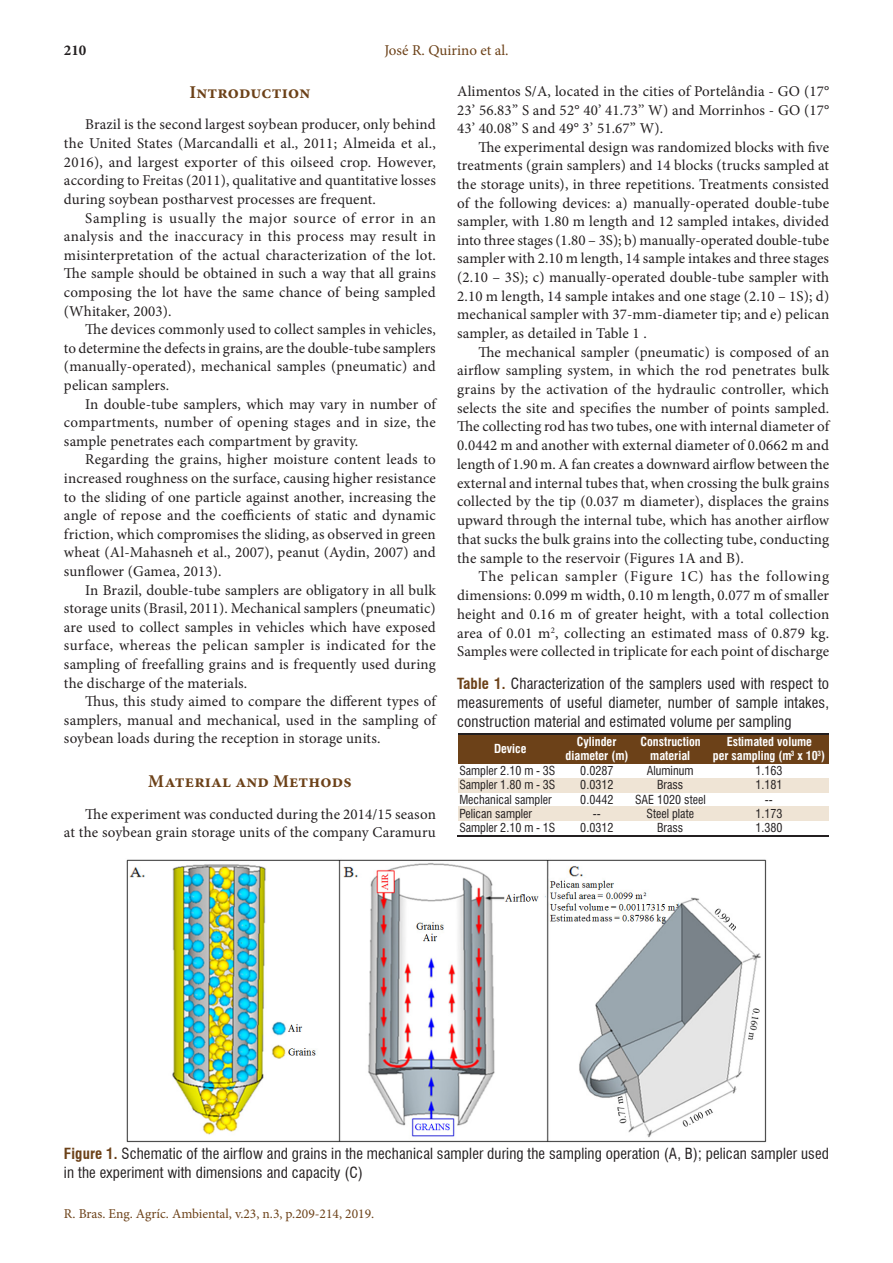
<style>
.page{position:relative;width:893px;height:1263px;background:#fff}
.page>*{position:absolute;margin:0;border:0;box-sizing:border-box;transform-origin:0 0}
.t1{font:700 18px "Minion Pro";letter-spacing:.01em;color:#6c4118}
.t2{font:15px/18.6px "Minion Pro";letter-spacing:.01em;color:#231f20;text-align:justify}
.t3{font:condensed 15px/18.8px "Swiss 721 BT";letter-spacing:.01em;color:#231f20}
.t4{font:15px "Minion Pro";color:#6c4118}
.t5{font:700 15px "Minion Pro";color:#231f20}
.t6{font:13.5px "Minion Pro";color:#6c4118}
.t7{font:condensed 12.15px "Swiss 721 BT";color:#231f20}
.t8{font:700 condensed 12.15px/14.1px "Swiss 721 BT";color:#fff;text-align:center}
.s1{font-weight:700;color:#6c4118}
</style>
<div class="page">
<img style="left:126px;top:859px;width:641px;height:284px">
<div style="left:458px;top:735px;width:104px;height:7px;background:#6c4118"></div>
<svg style="left:458px;top:742px;width:1px;height:14px"></svg>
<div style="left:458px;top:756px;width:104px;height:7px;background:#6c4118"></div>
<div style="left:459px;top:742px;width:102px;height:14px;background:#6c4118"></div>
<div style="left:562px;top:735px;width:69px;height:14px;background:#6c4118"></div>
<div style="left:562px;top:749px;width:69px;height:14px;background:#6c4118"></div>
<div style="left:632px;top:735px;width:76px;height:14px;background:#6c4118"></div>
<div style="left:632px;top:749px;width:76px;height:14px;background:#6c4118"></div>
<svg style="left:828px;top:735px;width:1px;height:28px"></svg>
<div style="left:710px;top:735px;width:118px;height:14px;background:#6c4118"></div>
<div style="left:710px;top:749px;width:118px;height:14px;background:#6c4118"></div>
<hr style="left:458px;top:734px;width:104px;height:1px;background:#231f20">
<svg style="left:561px;top:734px;width:2px;height:22px"></svg>
<hr style="left:563px;top:734px;width:68px;height:1px;background:#231f20">
<svg style="left:631px;top:734px;width:2px;height:29px"></svg>
<hr style="left:633px;top:734px;width:76px;height:1px;background:#231f20">
<svg style="left:708px;top:734px;width:2px;height:29px"></svg>
<hr style="left:710px;top:734px;width:118px;height:1px;background:#231f20">
<svg style="left:458px;top:778px;width:1px;height:14px"></svg>
<div style="left:459px;top:778px;width:102px;height:14px;background:#efe4d5"></div>
<svg style="left:561px;top:778px;width:1px;height:14px"></svg>
<div style="left:562px;top:778px;width:69px;height:14px;background:#efe4d5"></div>
<svg style="left:631px;top:778px;width:1px;height:14px"></svg>
<div style="left:632px;top:778px;width:76px;height:14px;background:#efe4d5"></div>
<svg style="left:708px;top:778px;width:2px;height:14px"></svg>
<svg style="left:828px;top:778px;width:1px;height:14px"></svg>
<div style="left:710px;top:778px;width:118px;height:14px;background:#efe4d5"></div>
<svg style="left:458px;top:807px;width:1px;height:14px"></svg>
<div style="left:459px;top:807px;width:102px;height:14px;background:#efe4d5"></div>
<svg style="left:561px;top:807px;width:1px;height:14px"></svg>
<div style="left:562px;top:807px;width:69px;height:14px;background:#efe4d5"></div>
<svg style="left:631px;top:807px;width:1px;height:14px"></svg>
<div style="left:632px;top:807px;width:76px;height:14px;background:#efe4d5"></div>
<svg style="left:708px;top:807px;width:2px;height:14px"></svg>
<svg style="left:828px;top:807px;width:1px;height:14px"></svg>
<div style="left:710px;top:807px;width:118px;height:14px;background:#efe4d5"></div>
<hr style="left:458px;top:835px;width:104px;height:2px;background:#231f20">
<hr style="left:562px;top:835px;width:69px;height:2px;background:#231f20">
<hr style="left:632px;top:835px;width:77px;height:2px;background:#231f20">
<hr style="left:709px;top:835px;width:119px;height:2px;background:#231f20">
<p class="t5" style="left:64px;top:40px;width:24px">210</p>
<p class="t4" style="left:384px;top:40px;width:126px">José R. Quirino et al.</p>
<p class="t1" style="left:190px;top:80px;width:122px">Introduction</p>
<p class="t2" style="left:64px;top:115px;width:373px;text-indent:21px">Brazil is the second largest soybean producer, only behind the United States (Marcandalli et al., 2011; Almeida et al., 2016), and largest exporter of this oilseed crop. However, according to Freitas (2011), qualitative and quantitative losses during soybean postharvest processes are frequent.</p>
<p class="t2" style="left:64px;top:208px;width:373px;text-indent:21px">Sampling is usually the major source of error in an analysis and the inaccuracy in this process may result in misinterpretation of the actual characterization of the lot.<br>The sample should be obtained in such a way that all grains composing the lot have the same chance of being sampled (Whitaker, 2003).</p>
<p class="t2" style="left:64px;top:320px;width:373px;text-indent:21px">The devices commonly used to collect samples in vehicles, to determine the defects in grains, are the double-tube samplers (manually-operated), mechanical samples (pneumatic) and pelican samplers.</p>
<p class="t2" style="left:64px;top:394px;width:373px;text-indent:21px">In double-tube samplers, which may vary in number of compartments, number of opening stages and in size, the sample penetrates each compartment by gravity.</p>
<p class="t2" style="left:64px;top:450px;width:373px;text-indent:21px">Regarding the grains, higher moisture content leads to increased roughness on the surface, causing higher resistance to the sliding of one particle against another, increasing the angle of repose and the coefficients of static and dynamic friction, which compromises the sliding, as observed in green wheat (Al-Mahasneh et al., 2007), peanut (Aydin, 2007) and sunflower (Gamea, 2013).</p>
<p class="t2" style="left:64px;top:580px;width:373px;text-indent:21px">In Brazil, double-tube samplers are obligatory in all bulk storage units (Brasil, 2011). Mechanical samplers (pneumatic) are used to collect samples in vehicles which have exposed surface, whereas the pelican sampler is indicated for the sampling of freefalling grains and is frequently used during the discharge of the materials.</p>
<p class="t2" style="left:64px;top:692px;width:373px;text-indent:21px">Thus, this study aimed to compare the different types of samplers, manual and mechanical, used in the sampling of soybean loads during the reception in storage units.</p>
<p class="t1" style="left:148px;top:769px;width:205px">Material and Methods</p>
<p class="t2" style="left:64px;top:805px;width:373px;text-align:right">The experiment was conducted during the 2014/15 season<br>at the soybean grain storage units of the company Caramuru</p>
<p class="t2" style="left:457px;top:82px;width:374px">Alimentos S/A, located in the cities of Portelândia - GO (17° 23’ 56.83’’ S and 52° 40’ 41.73’’ W) and Morrinhos - GO (17° 43’ 40.08’’ S and 49° 3’ 51.67” W).</p>
<p class="t2" style="left:457px;top:138px;width:374px;text-indent:21px">The experimental design was randomized blocks with five treatments (grain samplers) and 14 blocks (trucks sampled at the storage units), in three repetitions. Treatments consisted of the following devices: a) manually-operated double-tube sampler, with 1.80 m length and 12 sampled intakes, divided into three stages (1.80 – 3S); b) manually-operated double-tube sampler with 2.10 m length, 14 sample intakes and three stages (2.10 – 3S); c) manually-operated double-tube sampler with 2.10 m length, 14 sample intakes and one stage (2.10 – 1S); d) mechanical sampler with 37-mm-diameter tip; and e) pelican sampler, as detailed in Table 1 .</p>
<p class="t2" style="left:457px;top:342px;width:374px;text-indent:21px">The mechanical sampler (pneumatic) is composed of an airflow sampling system, in which the rod penetrates bulk grains by the activation of the hydraulic controller, which selects the site and specifies the number of points sampled.<br>The collecting rod has two tubes, one with internal diameter of 0.0442 m and another with external diameter of 0.0662 m and length of 1.90 m. A fan creates a downward airflow between the external and internal tubes that, when crossing the bulk grains collected by the tip (0.037 m diameter), displaces the grains upward through the internal tube, which has another airflow that sucks the bulk grains into the collecting tube, conducting the sample to the reservoir (Figures 1A and B).</p>
<p class="t2" style="left:457px;top:567px;width:374px;text-indent:21px">The pelican sampler (Figure 1C) has the following dimensions: 0.099 m width, 0.10 m length, 0.077 m of smaller height and 0.16 m of greater height, with a total collection area of 0.01 m<sup>2</sup>, collecting an estimated mass of 0.879 kg.<br>Samples were collected in triplicate for each point of discharge</p>
<p class="t3" style="left:457px;top:674px;width:374px;text-align:justify"><span class="s1">Table 1.</span> Characterization of the samplers used with respect to measurements of useful diameter, number of sample intakes, construction material and estimated volume per sampling</p>
<p class="t8" style="left:494px;top:743px;width:34px">Device</p>
<p class="t8" style="left:566px;top:736px;width:64px">Cylinder diameter (m)</p>
<p class="t8" style="left:640px;top:736px;width:62px">Construction material</p>
<p class="t8" style="left:713px;top:736px;width:114px">Estimated volume<br>per sampling (m<sup>3</sup> x 10<sup>3</sup>)</p>
<p class="t7" style="left:459px;top:765px;width:97px">Sampler 2.10 m - 3S</p>
<p class="t7" style="left:580px;top:765px;width:35px">0.0287</p>
<p class="t7" style="left:647px;top:765px;width:48px">Aluminum</p>
<p class="t7" style="left:755px;top:765px;width:29px">1.163</p>
<p class="t7" style="left:459px;top:780px;width:97px">Sampler 1.80 m - 3S</p>
<p class="t7" style="left:580px;top:780px;width:35px">0.0312</p>
<p class="t7" style="left:657px;top:780px;width:28px">Brass</p>
<p class="t7" style="left:755px;top:780px;width:29px">1.181</p>
<p class="t7" style="left:459px;top:794px;width:94px">Mechanical sampler</p>
<p class="t7" style="left:580px;top:794px;width:35px">0.0442</p>
<p class="t7" style="left:635px;top:794px;width:72px">SAE 1020 steel</p>
<p class="t7" style="left:765px;top:794px;width:10px">--</p>
<p class="t7" style="left:459px;top:809px;width:74px">Pelican sampler</p>
<p class="t7" style="left:593px;top:809px;width:10px">--</p>
<p class="t7" style="left:647px;top:809px;width:49px">Steel plate</p>
<p class="t7" style="left:755px;top:809px;width:29px">1.173</p>
<p class="t7" style="left:459px;top:823px;width:97px">Sampler 2.10 m - 1S</p>
<p class="t7" style="left:580px;top:823px;width:35px">0.0312</p>
<p class="t7" style="left:657px;top:823px;width:28px">Brass</p>
<p class="t7" style="left:755px;top:823px;width:29px">1.380</p>
<p class="t3" style="left:64px;top:1144px;width:766px"><span class="s1">Figure 1.</span> Schematic of the airflow and grains in the mechanical sampler during the sampling operation (A, B); pelican sampler used in the experiment with dimensions and capacity (C)</p>
<p class="t6" style="left:64px;top:1204px;width:312px">R. Bras. Eng. Agríc. Ambiental, v.23, n.3, p.209-214, 2019.</p>
</div>
